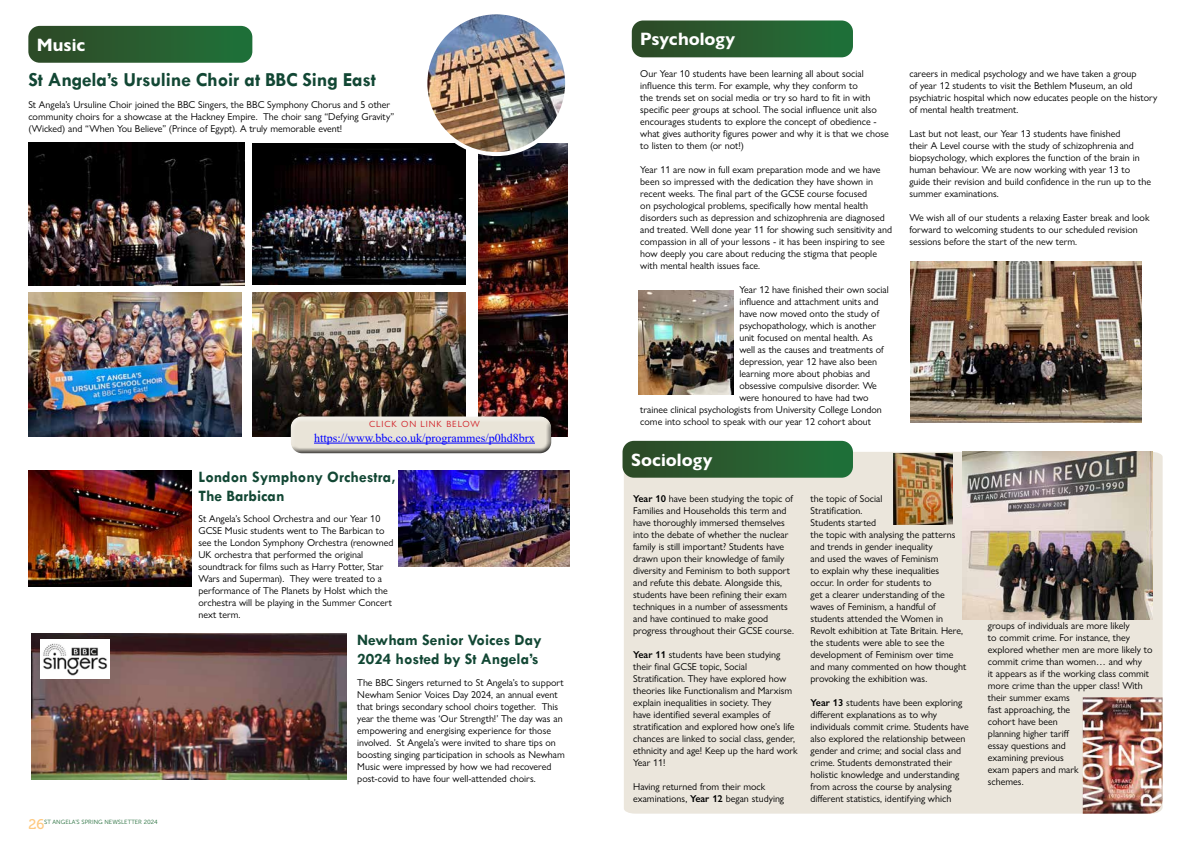
<style>
.page{position:relative;width:1191px;height:842px;background:#fff}
.page>*{position:absolute;margin:0;border:0;box-sizing:border-box;transform-origin:0 0}
.t1{font:700 20px "Tw Cen";letter-spacing:-.01em;color:#124734}
.t2{font:700 18px "Gill Sans Nova";color:#fff}
.t3{font:700 16px/19.2px "Tw Cen";color:#124734}
.t4{font:14px "Museo 500";color:#fec980}
.t5{font:12px "Times New Roman";color:#00f}
.t6{font:10px/12px "Gill Sans Nova";color:#000}
.t7{font:9px "Gill Sans Nova";letter-spacing:.1em;color:#d2232a}
.t8{font:6px "Museo Sans 300";color:#1d6834}
.s1{font-weight:600}
</style>
<div class="page">
<div style="left:624px;top:452px;width:538px;height:362px;background:#ebe6dc"></div>
<svg style="left:632px;top:21px;width:221px;height:36px;background:#295e32"></svg>
<img style="left:910px;top:262px;width:231px;height:161px">
<img style="left:638px;top:290px;width:95px;height:104px">
<svg style="left:28px;top:26px;width:224px;height:37px;background:#2c6034"></svg>
<img style="left:28px;top:292px;width:214px;height:144px">
<img style="left:28px;top:142px;width:217px;height:144px">
<img style="left:253px;top:143px;width:213px;height:142px">
<img style="left:478px;top:143px;width:89px;height:293px">
<img style="left:425px;top:12px;width:142px;height:142px;border-radius:71px">
<div style="left:423px;top:10px;width:146px;height:146px;border:4px solid #fff;border-radius:50%"></div>
<img style="left:253px;top:292px;width:213px;height:144px">
<div style="left:289px;top:411px;width:262px;height:37px;background:#fff;opacity:.75"></div>
<div style="left:289px;top:419px;width:262px;height:34px;background:#000;opacity:.75"></div>
<hr style="left:314px;top:443px;width:221px;height:1px;background:#00f">
<img style="left:28px;top:471px;width:163px;height:116px">
<img style="left:398px;top:471px;width:171px;height:96px">
<svg style="left:622px;top:441px;width:231px;height:37px;background:#2c6033"></svg>
<img style="left:962px;top:452px;width:190px;height:168px">
<img style="left:893px;top:454px;width:59px;height:71px">
<img style="left:1082px;top:697px;width:80px;height:117px">
<img style="left:31px;top:634px;width:316px;height:146px">
<img style="left:40px;top:639px;width:70px;height:39px">
<h2 class="t2" style="left:37px;top:34px;width:50px">Music</h2>
<h1 class="t1" style="left:28px;top:67px;width:349px">St Angela’s Ursuline Choir at BBC Sing East</h1>
<p class="t6" style="left:28px;top:98px;width:367px">St Angela’s Ursuline Choir joined the BBC Singers, the BBC Symphony Chorus and 5 other community choirs for a showcase at the Hackney Empire. The choir sang “Defying Gravity” (Wicked) and “When You Believe” (Prince of Egypt). A truly memorable event!</p>
<p class="t7" style="left:369px;top:419px;width:112px">CLICK ON LINK BELOW</p>
<p class="t5" style="left:314px;top:429px;width:222px">https://www.bbc.co.uk/programmes/p0hd8brx</p>
<h3 class="t3" style="left:198px;top:467px;width:198px">London Symphony Orchestra,<br>The Barbican</h3>
<p class="t6" style="left:198px;top:512px;width:196px">St Angela’s School Orchestra and our Year 10<br>GCSE Music students went to The Barbican to see the London Symphony Orchestra (renowned UK orchestra that performed the original soundtrack for films such as Harry Potter, Star Wars and Superman). They were treated to a performance of The Planets by Holst which the orchestra will be playing in the Summer Concert next term.</p>
<h3 class="t4" style="left:28px;top:817px;width:17px">26</h3>
<p class="t8" style="left:44px;top:818px;width:115px">ST ANGELA’S SPRING NEWSLETTER 2024</p>
<h3 class="t3" style="left:357px;top:630px;width:186px">Newham Senior Voices Day<br>2024 hosted by St Angela’s</h3>
<p class="t6" style="left:357px;top:677px;width:209px">The BBC Singers returned to St Angela’s to support Newham Senior Voices Day 2024, an annual event that brings secondary school choirs together. This year the theme was ‘Our Strength!’ The day was an empowering and energising experience for those involved. St Angela’s were invited to share tips on boosting singing participation in schools as Newham Music were impressed by how we had recovered post-covid to have four well-attended choirs.</p>
<h2 class="t2" style="left:640px;top:28px;width:96px">Psychology</h2>
<p class="t6" style="left:640px;top:68px;width:250px">Our Year 10 students have been learning all about social influence this term. For example, why they conform to<br>the trends set on social media or try so hard to fit in with specific peer groups at school. The social influence unit also encourages students to explore the concept of obedience - what gives authority figures power and why it is that we chose to listen to them (or not!)</p>
<p class="t6" style="left:640px;top:164px;width:253px">Year 11 are now in full exam preparation mode and we have been so impressed with the dedication they have shown in recent weeks. The final part of the GCSE course focused<br>on psychological problems, specifically how mental health disorders such as depression and schizophrenia are diagnosed and treated. Well done year 11 for showing such sensitivity and compassion in all of your lessons - it has been inspiring to see how deeply you care about reducing the stigma that people with mental health issues face.</p>
<p class="t6" style="left:739px;top:284px;width:151px">Year 12 have finished their own social</p>
<p class="t6" style="left:739px;top:296px;width:140px">influence and attachment units and</p>
<p class="t6" style="left:739px;top:308px;width:141px">have now moved onto the study of</p>
<p class="t6" style="left:739px;top:320px;width:138px">psychopathology, which is another</p>
<p class="t6" style="left:739px;top:332px;width:135px">unit focused on mental health. As</p>
<p class="t6" style="left:739px;top:344px;width:146px">well as the causes and treatments of</p>
<p class="t6" style="left:739px;top:356px;width:139px">depression, year 12 have also been</p>
<p class="t6" style="left:739px;top:368px;width:132px">learning more about phobias and</p>
<p class="t6" style="left:739px;top:380px;width:139px">obsessive compulsive disorder. We</p>
<p class="t6" style="left:739px;top:392px;width:131px">were honoured to have had two</p>
<p class="t6" style="left:640px;top:404px;width:243px">trainee clinical psychologists from University College London</p>
<p class="t6" style="left:640px;top:416px;width:232px">come into school to speak with our year 12 cohort about</p>
<p class="t6" style="left:909px;top:68px;width:250px">careers in medical psychology and we have taken a group<br>of year 12 students to visit the Bethlem Museum, an old psychiatric hospital which now educates people on the history of mental health treatment.</p>
<p class="t6" style="left:909px;top:128px;width:243px">Last but not least, our Year 13 students have finished<br>their A Level course with the study of schizophrenia and biopsychology, which explores the function of the brain in human behaviour. We are now working with year 13 to guide their revision and build confidence in the run up to the summer examinations.</p>
<p class="t6" style="left:909px;top:212px;width:241px">We wish all of our students a relaxing Easter break and look forward to welcoming students to our scheduled revision sessions before the start of the new term.</p>
<h2 class="t2" style="left:631px;top:448px;width:83px">Sociology</h2>
<p class="t6" style="left:633px;top:493px;width:162px"><span class="s1">Year 10</span> have been studying the topic of Families and Households this term and have thoroughly immersed themselves into the debate of whether the nuclear family is still important? Students have drawn upon their knowledge of family diversity and Feminism to both support and refute this debate. Alongside this, students have been refining their exam techniques in a number of assessments and have continued to make good progress throughout their GCSE course.</p>
<p class="t6" style="left:633px;top:649px;width:166px"><span class="s1">Year 11</span> students have been studying their final GCSE topic, Social Stratification. They have explored how theories like Functionalism and Marxism explain inequalities in society. They<br>have identified several examples of stratification and explored how one’s life chances are linked to social class, gender, ethnicity and age! Keep up the hard work Year 11!</p>
<p class="t6" style="left:633px;top:781px;width:152px">Having returned from their mock examinations, <span class="s1">Year 12</span> began studying</p>
<p class="t6" style="left:810px;top:493px;width:157px">the topic of Social<br>Stratification.<br>Students started<br>the topic with analysing the patterns and trends in gender inequality<br>and used the waves of Feminism<br>to explain why these inequalities<br>occur. In order for students to<br>get a clearer understanding of the waves of Feminism, a handful of students attended the Women in<br>Revolt exhibition at Tate Britain. Here, the students were able to see the development of Feminism over time and many commented on how thought provoking the exhibition was.</p>
<p class="t6" style="left:810px;top:697px;width:160px"><span class="s1">Year 13</span> students have been exploring different explanations as to why individuals commit crime. Students have also explored the relationship between gender and crime; and social class and crime. Students demonstrated their holistic knowledge and understanding from across the course by analysing different statistics, identifying which</p>
<p class="t6" style="left:988px;top:620px;width:166px">groups of individuals are more likely<br>to commit crime. For instance, they explored whether men are more likely to commit crime than women… and why<br>it appears as if the working class commit more crime than the upper class! With their summer exams<br>fast approaching, the<br>cohort have been<br>planning higher tariff<br>essay questions and<br>examining previous<br>exam papers and mark<br>schemes.</p>
</div>
